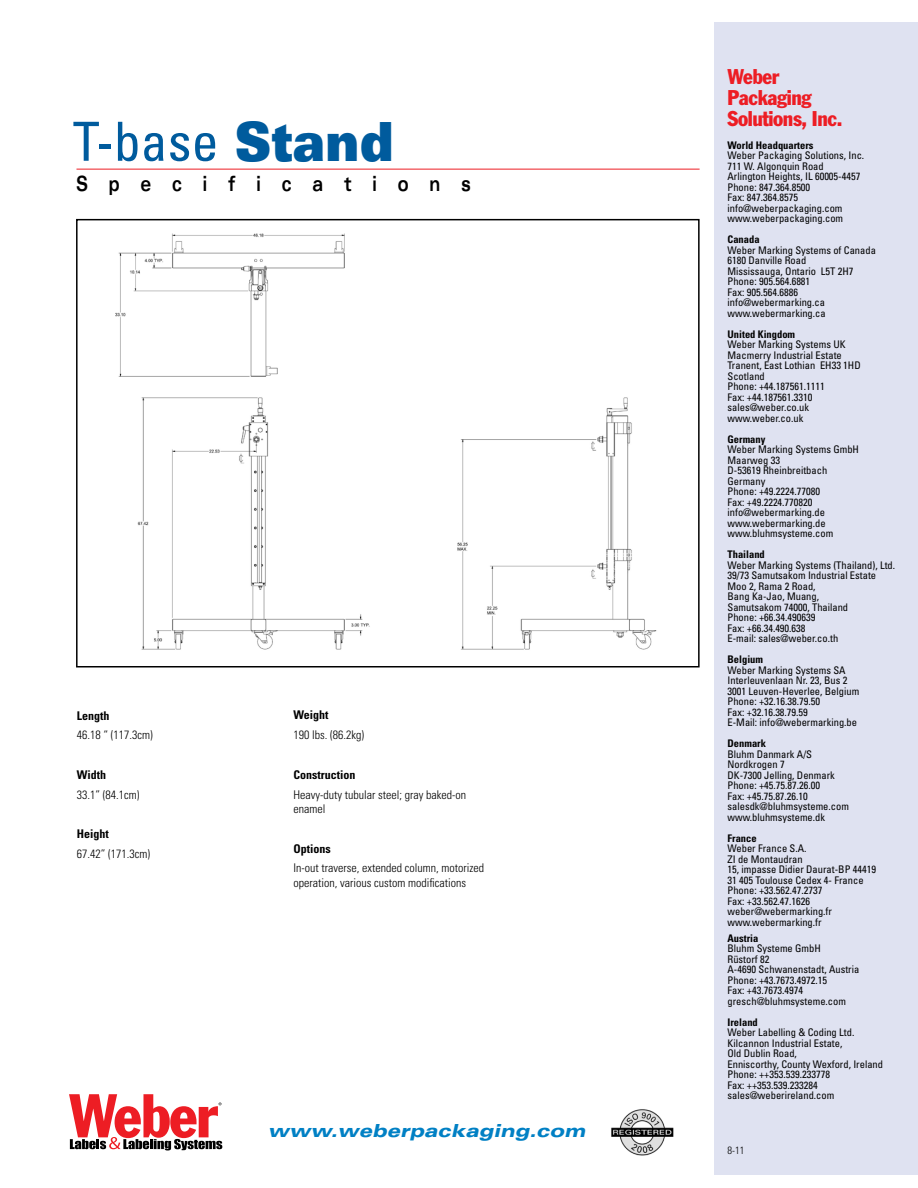
<style>
.page{position:relative;width:918px;height:1188px;background:#fff}
.page>*{position:absolute;margin:0;border:0;box-sizing:border-box;transform-origin:0 0}
.t1{font:condensed 54px "Univers";color:#005b9d}
.t2{font:condensed 21px/21px "Franklin Gothic";letter-spacing:-.02em;color:#ed1d24}
.t3{font:700 expanded 21px "Univers";letter-spacing:1.415em;color:#000;scale:.7 1}
.t4{font:italic 900 expanded 18px "Univers";color:#0080c4}
.t5{font:300 condensed 12px/14.4px "Univers";color:#000}
.t6{font:700 condensed 12px "Univers";color:#000}
.t7{font:condensed 10.5px/10.5px "Univers";color:#000}
.t8{font:700 condensed 10.5px "Univers";color:#000}
.t9{font:300 condensed 10.5px "Univers";color:#000}
.s1{font-weight:900;font-stretch:expanded}
</style>
<div class="page">
<hr style="left:76px;top:169px;width:624px;height:1px;background:#ed1d24">
<div style="left:76px;top:219px;width:624px;height:449px;border:2px solid #000"></div>
<div style="left:714px;top:22px;width:204px;height:1152px;background:#dfe2f1"></div>
<img style="left:115px;top:233px;width:542px;height:417px">
<svg style="left:69px;top:1094px;width:153px;height:56px"></svg>
<img style="left:611px;top:1109px;width:63px;height:47px">
<h1 class="t1" style="left:73px;top:107px;width:323px">T-base <span class="s1">Stand</span></h1>
<h2 class="t3" style="left:76px;top:172px;width:566px">Specifications</h2>
<p class="t6" style="left:77px;top:708px;width:34px">Length</p>
<p class="t5" style="left:77px;top:728px;width:77px">46.18 “ (117.3cm)</p>
<p class="t6" style="left:77px;top:767px;width:31px">Width</p>
<p class="t5" style="left:77px;top:787px;width:64px">33.1” (84.1cm)</p>
<p class="t6" style="left:77px;top:827px;width:34px">Height</p>
<p class="t5" style="left:77px;top:847px;width:75px">67.42” (171.3cm)</p>
<p class="t6" style="left:294px;top:708px;width:37px">Weight</p>
<p class="t5" style="left:294px;top:728px;width:72px">190 lbs. (86.2kg)</p>
<p class="t6" style="left:294px;top:767px;width:64px">Construction</p>
<p class="t5" style="left:294px;top:787px;width:174px">Heavy-duty tubular steel; gray baked-on enamel</p>
<p class="t6" style="left:294px;top:841px;width:39px">Options</p>
<p class="t5" style="left:294px;top:861px;width:192px">In-out traverse, extended column, motorized operation, various custom modifications</p>
<h3 class="t4" style="left:268px;top:1120px;width:319px">www.weberpackaging.com</h3>
<h2 class="t2" style="left:728px;top:66px;width:116px">Weber<br>Packaging<br>Solutions, Inc.</h2>
<p class="t8" style="left:728px;top:139px;width:88px">World Headquarters</p>
<p class="t7" style="left:728px;top:150px;width:138px">Weber Packaging Solutions, Inc.<br>711 W. Algonquin Road<br>Arlington Heights, IL 60005-4457<br>Phone: 847.364.8500<br>Fax: 847.364.8575 info@weberpackaging.com www.weberpackaging.com</p>
<p class="t8" style="left:728px;top:233px;width:34px">Canada</p>
<p class="t7" style="left:728px;top:245px;width:150px">Weber Marking Systems of Canada<br>6180 Danville Road<br>Mississauga, Ontario L5T 2H7<br>Phone: 905.564.6881<br>Fax: 905.564.6886 info@webermarking.ca www.webermarking.ca</p>
<p class="t8" style="left:728px;top:328px;width:69px">United Kingdom</p>
<p class="t7" style="left:728px;top:339px;width:135px">Weber Marking Systems UK<br>Macmerry Industrial Estate<br>Tranent, East Lothian EH33 1HD<br>Scotland<br>Phone: +44.187561.1111<br>Fax: +44.187561.3310 sales@weber.co.uk www.weber.co.uk</p>
<p class="t8" style="left:728px;top:433px;width:39px">Germany</p>
<p class="t7" style="left:728px;top:444px;width:133px">Weber Marking Systems GmbH<br>Maarweg 33<br>D-53619 Rheinbreitbach<br>Germany<br>Phone: +49.2224.77080<br>Fax: +49.2224.770820 info@webermarking.de www.webermarking.de www.bluhmsysteme.com</p>
<p class="t8" style="left:728px;top:548px;width:39px">Thailand</p>
<p class="t7" style="left:728px;top:560px;width:169px">Weber Marking Systems (Thailand), Ltd.<br>39/73 Samutsakom Industrial Estate<br>Moo 2, Rama 2 Road,<br>Bang Ka-Jao, Muang,<br>Samutsakom 74000, Thailand<br>Phone: +66.34.490639<br>Fax: +66.34.490.638<br>E-mail: sales@weber.co.th</p>
<p class="t8" style="left:728px;top:653px;width:37px">Belgium</p>
<p class="t7" style="left:728px;top:665px;width:133px">Weber Marking Systems SA<br>Interleuvenlaan Nr. 23, Bus 2<br>3001 Leuven-Heverlee, Belgium<br>Phone: +32.16.38.79.50<br>Fax: +32.16.38.79.59<br>E-Mail: info@webermarking.be</p>
<p class="t8" style="left:728px;top:737px;width:40px">Denmark</p>
<p class="t7" style="left:728px;top:749px;width:123px">Bluhm Danmark A/S<br>Nordkrogen 7<br>DK-7300 Jelling, Denmark<br>Phone: +45.75.87.26.00<br>Fax: +45.75.87.26.10 salesdk@bluhmsysteme.com www.bluhmsysteme.dk</p>
<p class="t8" style="left:728px;top:832px;width:31px">France</p>
<p class="t7" style="left:728px;top:843px;width:150px">Weber France S.A.<br>ZI de Montaudran<br>15, impasse Didier Daurat-BP 44419<br>31 405 Toulouse Cedex 4- France<br>Phone: +33.562.47.2737<br>Fax: +33.562.47.1626 weber@webermarking.fr www.webermarking.fr</p>
<p class="t8" style="left:728px;top:932px;width:32px">Austria</p>
<p class="t7" style="left:728px;top:943px;width:133px">Bluhm Systeme GmbH<br>Rüstorf 82<br>A-4690 Schwanenstadt, Austria<br>Phone: +43.7673.4972.15<br>Fax: +43.7673.4974 gresch@bluhmsysteme.com</p>
<p class="t8" style="left:728px;top:1016px;width:32px">Ireland</p>
<p class="t7" style="left:728px;top:1027px;width:157px">Weber Labelling &amp; Coding Ltd.<br>Kilcannon Industrial Estate,<br>Old Dublin Road,<br>Enniscorthy, County Wexford, Ireland<br>Phone: ++353.539.233778<br>Fax: ++353.539.233284 sales@weberireland.com</p>
<p class="t9" style="left:728px;top:1144px;width:18px">8-11</p>
</div>
